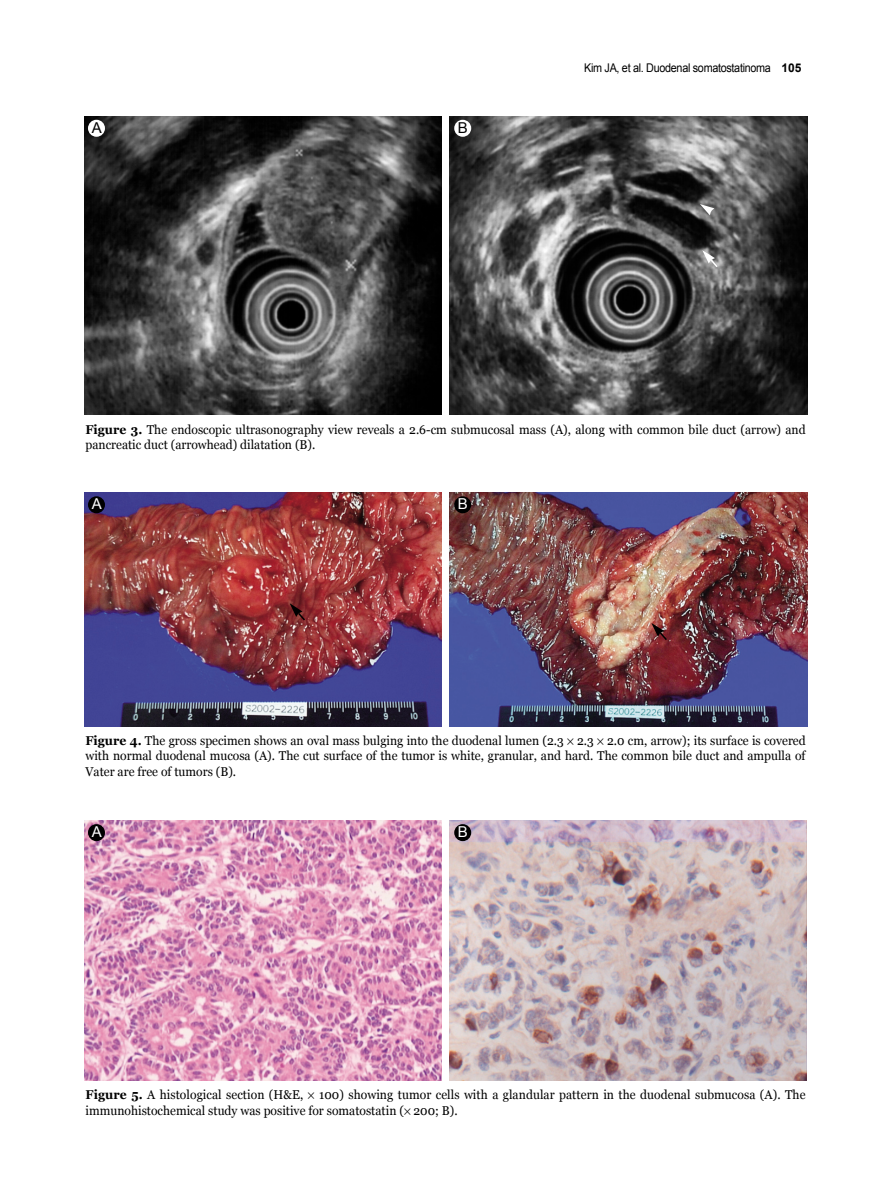
<style>
.page{position:relative;width:893px;height:1190px;background:#fff}
.page>*{position:absolute;margin:0;border:0;box-sizing:border-box;transform-origin:0 0}
.t1{font:15px "Arial";color:#fff}
.t2{font:15px "Arial";color:#000}
.t3{font:12.75px/15.5px "Georgia";color:#000;scale:.95 1}
.t4{font:12px "Arial";letter-spacing:-.03em;color:#000;scale:.9 1}
.s1{font-weight:700}
</style>
<div class="page">
<img style="left:85px;top:117px;width:357px;height:297px">
<div style="left:88px;top:120px;width:17px;height:17px;background:#fff;border-radius:50%"></div>
<img style="left:450px;top:117px;width:357px;height:297px">
<div style="left:454px;top:120px;width:17px;height:17px;background:#fff;border-radius:50%"></div>
<img style="left:85px;top:493px;width:357px;height:233px">
<img style="left:450px;top:493px;width:357px;height:233px">
<img style="left:85px;top:821px;width:357px;height:259px">
<div style="left:88px;top:824px;width:17px;height:17px;background:#000;border-radius:50%"></div>
<img style="left:450px;top:821px;width:356px;height:259px">
<div style="left:454px;top:824px;width:17px;height:17px;background:#000;border-radius:50%"></div>
<div style="left:88px;top:496px;width:17px;height:17px;background:#000;border-radius:50%"></div>
<div style="left:454px;top:496px;width:17px;height:17px;background:#000;border-radius:50%"></div>
<svg style="left:702px;top:250px;width:17px;height:19px"></svg>
<svg style="left:700px;top:204px;width:14px;height:11px"></svg>
<svg style="left:290px;top:603px;width:16px;height:19px"></svg>
<svg style="left:651px;top:623px;width:17px;height:18px"></svg>
<p class="t2" style="left:92px;top:119px;width:12px">A</p>
<p class="t2" style="left:458px;top:119px;width:12px">B</p>
<p class="t4" style="left:584px;top:61px;width:243px">Kim JA, et al. Duodenal somatostatinoma <span class="s1">105</span></p>
<p class="t3" style="left:85px;top:421px;width:759px"><span class="s1">Figure 3.</span> The endoscopic ultrasonography view reveals a 2.6-cm submucosal mass (A), along with common bile duct (arrow) and pancreatic duct (arrowhead) dilatation (B).</p>
<p class="t1" style="left:92px;top:496px;width:12px">A</p>
<p class="t1" style="left:458px;top:496px;width:12px">B</p>
<p class="t3" style="left:85px;top:732px;width:759px;text-align:justify"><span class="s1">Figure 4.</span> The gross specimen shows an oval mass bulging into the duodenal lumen (2.3 2.3 2.0 cm, arrow); its surface is covered with normal duodenal mucosa (A). The cut surface of the tumor is white, granular, and hard. The common bile duct and ampulla of Vater are free of tumors (B).</p>
<p class="t1" style="left:92px;top:823px;width:12px">A</p>
<p class="t1" style="left:458px;top:823px;width:12px">B</p>
<p class="t3" style="left:85px;top:1087px;width:759px"><span class="s1">Figure 5.</span> A histological section (H&amp;E, 100) showing tumor cells with a glandular pattern in the duodenal submucosa (A). The immunohistochemical study was positive for somatostatin ( 200; B).</p>
</div>
